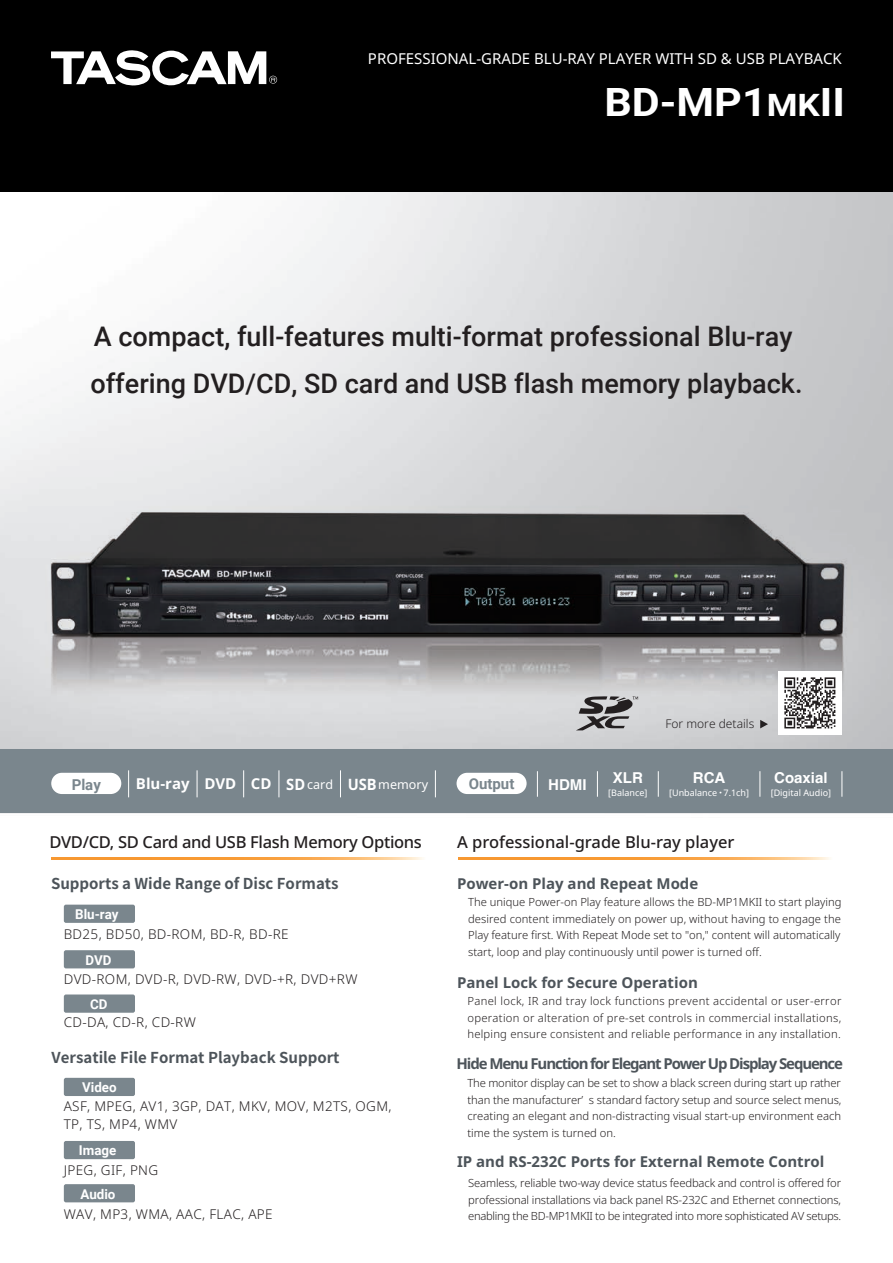
<style>
.page{position:relative;width:893px;height:1263px;background:#fff}
.page>*{position:absolute;margin:0;border:0;box-sizing:border-box;transform-origin:0 0}
.t1{font:700 39px "Roboto";color:#fff;scale:1.11 1}
.t2{font:500 27px/47.2px "Roboto";color:#231f20}
.t3{font:500 16.5px "Noto Sans";letter-spacing:-.02em;color:#231f20}
.t4{font:500 16.5px "Noto Sans";color:#231f20}
.t5{font:700 15px "Noto Sans";color:#4d545a}
.t6{font:700 15px "Noto Sans CJ Kjp";color:#4d545a}
.t7{font:15px "Noto Sans";color:#fff}
.t8{font:700 15px "Noto Sans";letter-spacing:-.075em;color:#4d545a}
.t9{font:700 15px "Helvetica";color:#fff}
.t10{font:700 15px "Noto Sans";color:#fff}
.t11{font:700 15px "Roboto";color:#7a868d}
.t12{font:300 13.5px/18px "Noto Sans";letter-spacing:.025em;color:#231f20}
.t13{font:700 13.5px "Roboto";color:#fff}
.t14{font:12.6px "Noto Sans";color:#fff}
.t15{font:300 12px "Noto Sans";color:#231f20}
.t16{font:300 11.25px/16.5px "Noto Sans";color:#231f20;text-align:justify}
.t17{font:9px "Noto Sans";color:#fff}
.s1{font-size:30.75px}
.s2{font-weight:700;font-size:15.75px}
.s3{font-family:"Koz Go Pr 6 N"}
</style>
<div class="page">
<img style="left:0;top:191px;width:893px;height:1012px">
<img style="left:92px;top:595px;width:709px;height:38px">
<div style="left:0;top:0;width:893px;height:191px;background:#000"></div>
<div style="left:0;top:749px;width:893px;height:64px;background:#7a868d"></div>
<img style="left:51px;top:857px;width:374px;height:2px">
<img style="left:458px;top:857px;width:374px;height:2px">
<div style="left:457px;top:773px;width:70px;height:21px;background:#fff;border-radius:11px"></div>
<div style="left:51px;top:773px;width:70px;height:21px;background:#fff;border-radius:11px"></div>
<svg style="left:51px;top:50px;width:226px;height:36px"></svg>
<svg style="left:197px;top:770px;width:1px;height:27px"></svg>
<svg style="left:128px;top:770px;width:1px;height:27px"></svg>
<svg style="left:279px;top:770px;width:1px;height:27px"></svg>
<svg style="left:340px;top:770px;width:1px;height:27px"></svg>
<svg style="left:243px;top:770px;width:1px;height:27px"></svg>
<svg style="left:435px;top:770px;width:1px;height:27px"></svg>
<svg style="left:842px;top:771px;width:1px;height:26px"></svg>
<svg style="left:759px;top:771px;width:1px;height:26px"></svg>
<svg style="left:537px;top:771px;width:1px;height:26px"></svg>
<svg style="left:597px;top:771px;width:1px;height:26px"></svg>
<svg style="left:658px;top:771px;width:1px;height:26px"></svg>
<div style="left:64px;top:905px;width:71px;height:18px;background:#7a868d;border-radius:2px"></div>
<div style="left:64px;top:1078px;width:71px;height:18px;background:#7a868d;border-radius:2px"></div>
<div style="left:64px;top:1141px;width:71px;height:18px;background:#7a868d;border-radius:2px"></div>
<div style="left:64px;top:1184px;width:71px;height:18px;background:#7a868d;border-radius:2px"></div>
<div style="left:64px;top:950px;width:71px;height:18px;background:#7a868d;border-radius:2px"></div>
<div style="left:64px;top:994px;width:71px;height:19px;background:#7a868d;border-radius:2px"></div>
<svg style="left:576px;top:696px;width:62px;height:34px;background:#8f8e8f"></svg>
<div style="left:778px;top:671px;width:64px;height:64px;background:#fff"></div>
<svg style="left:784px;top:677px;width:51px;height:51px"></svg>
<svg style="left:760px;top:720px;width:8px;height:8px"></svg>
<h3 class="t7" style="left:368px;top:48px;width:475px">PROFESSIONAL-GRADE BLU-RAY PLAYER WITH SD &amp; USB PLAYBACK</h3>
<h1 class="t1" style="left:604px;top:75px;width:218px">BD-MP1<span class="s1">MK</span>II</h1>
<h2 class="t2" style="left:90px;top:311px;width:714px">A compact, full-features multi-format professional Blu-ray offering DVD/CD, SD card and USB flash memory playback.</h2>
<h3 class="t10" style="left:136px;top:773px;width:102px">Blu-ray DVD</h3>
<p class="t14" style="left:286px;top:775px;width:48px"><span class="s2">SD</span> card</p>
<h3 class="t11" style="left:72px;top:774px;width:31px">Play</h3>
<h3 class="t10" style="left:251px;top:773px;width:22px">CD</h3>
<p class="t14" style="left:348px;top:776px;width:82px"><span class="s2">USB</span>memory</p>
<h3 class="t11" style="left:469px;top:773px;width:47px">Output</h3>
<h3 class="t9" style="left:548px;top:775px;width:40px">HDMI</h3>
<h3 class="t9" style="left:613px;top:768px;width:32px">XLR</h3>
<p class="t17" style="left:608px;top:786px;width:41px">[Balance]</p>
<p class="t15" style="left:665px;top:715px;width:90px">For more details</p>
<h3 class="t9" style="left:693px;top:768px;width:34px">RCA</h3>
<p class="t17" style="left:669px;top:786px;width:82px">[Unbalance<span class="s3">・</span>7.1ch]</p>
<h3 class="t3" style="left:50px;top:830px;width:374px">DVD/CD, SD Card and USB Flash Memory Options</h3>
<h3 class="t4" style="left:457px;top:830px;width:279px">A professional-grade Blu-ray player</h3>
<h3 class="t6" style="left:51px;top:875px;width:289px">Supports a Wide Range of Disc Formats</h3>
<h3 class="t5" style="left:457px;top:873px;width:243px">Power-on Play and Repeat Mode</h3>
<h3 class="t9" style="left:774px;top:768px;width:55px">Coaxial</h3>
<p class="t17" style="left:771px;top:786px;width:62px">[Digital Audio]</p>
<p class="t13" style="left:75px;top:904px;width:45px">Blu-ray</p>
<p class="t12" style="left:64px;top:925px;width:226px">BD25, BD50, BD-ROM, BD-R, BD-RE</p>
<p class="t13" style="left:86px;top:950px;width:28px">DVD</p>
<p class="t12" style="left:64px;top:970px;width:295px">DVD-ROM, DVD-R, DVD-RW, DVD-+R, DVD+RW</p>
<p class="t13" style="left:90px;top:994px;width:19px">CD</p>
<p class="t12" style="left:64px;top:1014px;width:134px">CD-DA, CD-R, CD-RW</p>
<h3 class="t6" style="left:52px;top:1048px;width:290px">Versatile File Format Playback Support</h3>
<p class="t13" style="left:82px;top:1078px;width:36px">Video</p>
<p class="t12" style="left:64px;top:1097px;width:329px">ASF, MPEG, AV1, 3GP, DAT, MKV, MOV, M2TS, OGM,<br>TP, TS, MP4, WMV</p>
<p class="t13" style="left:79px;top:1140px;width:39px">Image</p>
<p class="t12" style="left:64px;top:1161px;width:96px">JPEG, GIF, PNG</p>
<p class="t13" style="left:80px;top:1184px;width:37px">Audio</p>
<p class="t12" style="left:64px;top:1205px;width:210px">WAV, MP3, WMA, AAC, FLAC, APE</p>
<p class="t16" style="left:468px;top:894px;width:375px">The unique Power-on Play feature allows the BD-MP1MKII to start playing desired content immediately on power up, without having to engage the Play feature first. With Repeat Mode set to "on," content will automatically start, loop and play continuously until power is turned off.</p>
<h3 class="t5" style="left:457px;top:971px;width:242px">Panel Lock for Secure Operation</h3>
<p class="t16" style="left:467px;top:993px;width:376px">Panel lock, IR and tray lock functions prevent accidental or user-error operation or alteration of pre-set controls in commercial installations, helping ensure consistent and reliable performance in any installation.</p>
<h3 class="t8" style="left:457px;top:1053px;width:388px">Hide Menu Function for Elegant Power Up Display Sequence</h3>
<p class="t16" style="left:467px;top:1075px;width:375px">The monitor display can be set to show a black screen during start up rather than the manufacturer’ s standard factory setup and source select menus, creating an elegant and non-distracting visual start-up environment each time the system is turned on.</p>
<h3 class="t5" style="left:457px;top:1151px;width:369px">IP and RS-232C Ports for External Remote Control</h3>
<p class="t16" style="left:468px;top:1175px;width:375px">Seamless, reliable two-way device status feedback and control is offered for professional installations via back panel RS-232C and Ethernet connections, enabling the BD-MP1MKII to be integrated into more sophisticated AV setups.</p>
</div>
